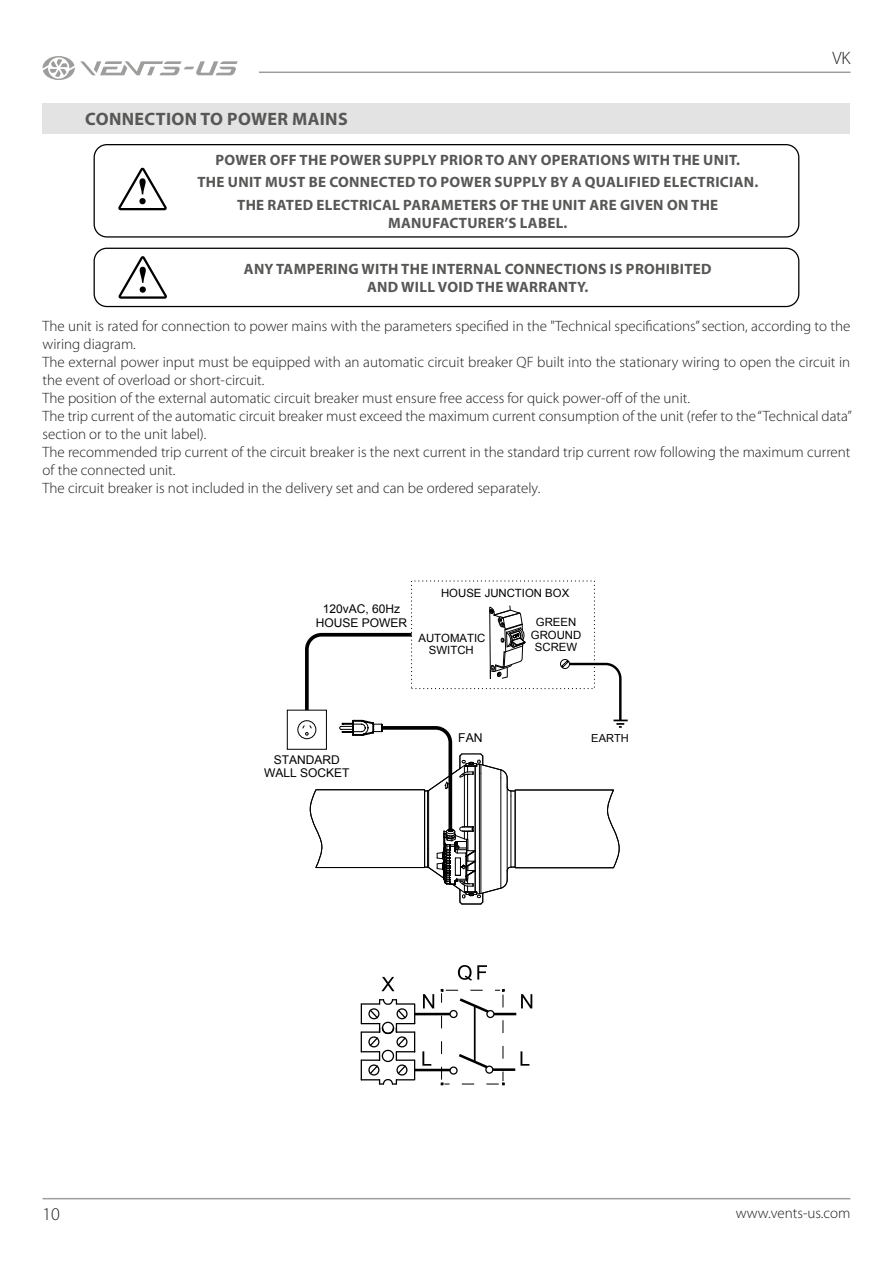
<style>
.page{position:relative;width:893px;height:1263px;background:#fff}
.page>*{position:absolute;margin:0;border:0;box-sizing:border-box;transform-origin:0 0}
.t1{font:700 18px "Myriad Pro";letter-spacing:.02em;color:#575756}
.t2{font:300 18px "Myriad Pro";color:#1d1d1c}
.t3{font:300 15px/18px "Myriad Pro";color:#1d1d1c}
.t4{font:700 15px/22.2px "Myriad Pro";letter-spacing:.02em;color:#575756;text-align:center}
.t5{font:12.15px "Arial";color:#000}
.t6{font:12px/13.4px "Arial";color:#000;text-align:center}
.t7{font:11.4px/12.8px "Arial";color:#000;text-align:center}
.t8{font:11.1px "Arial";color:#000}
</style>
<div class="page">
<hr style="left:43px;top:1198px;width:807px;height:1px;background:#9d9d9c">
<hr style="left:259px;top:72px;width:591px;height:1px;background:#9d9d9c">
<svg style="left:43px;top:56px;width:195px;height:24px"></svg>
<div style="left:43px;top:103px;width:807px;height:31px;background:#e3e3e3"></div>
<div style="left:94px;top:144px;width:705px;height:94px;border:1px solid #000;border-radius:13px"></div>
<svg style="left:118px;top:168px;width:49px;height:42px"></svg>
<div style="left:94px;top:248px;width:705px;height:59px;border:1px solid #000;border-radius:13px"></div>
<svg style="left:118px;top:256px;width:49px;height:43px"></svg>
<div style="left:287px;top:710px;width:40px;height:40px;border:1px solid #000"></div>
<div style="left:297px;top:720px;width:19px;height:19px;border:1px solid #000;border-radius:50%"></div>
<svg style="left:301px;top:605px;width:327px;height:299px"></svg>
<hr style="left:415px;top:1069px;width:35px;height:2px;background:#000">
<hr style="left:493px;top:1068px;width:22px;height:3px;background:#000">
<hr style="left:415px;top:1013px;width:35px;height:2px;background:#000">
<svg style="left:381px;top:977px;width:13px;height:14px"></svg>
<svg style="left:458px;top:965px;width:29px;height:16px"></svg>
<hr style="left:494px;top:1013px;width:22px;height:2px;background:#000">
<svg style="left:361px;top:999px;width:55px;height:86px"></svg>
<svg style="left:520px;top:1051px;width:9px;height:15px"></svg>
<svg style="left:521px;top:994px;width:11px;height:14px"></svg>
<svg style="left:422px;top:989px;width:84px;height:96px"></svg>
<hr style="left:474px;top:1006px;width:2px;height:55px;background:#000">
<p class="t2" style="left:832px;top:48px;width:20px">VK</p>
<p class="t1" style="left:85px;top:108px;width:264px">CONNECTION TO POWER MAINS</p>
<p class="t4" style="left:197px;top:149px;width:562px">POWER OFF THE POWER SUPPLY PRIOR TO ANY OPERATIONS WITH THE UNIT.<br>THE UNIT MUST BE CONNECTED TO POWER SUPPLY BY A QUALIFIED ELECTRICIAN.<br>THE RATED ELECTRICAL PARAMETERS OF THE UNIT ARE GIVEN ON THE</p>
<p class="t4" style="left:388px;top:211px;width:181px">MANUFACTURER’S LABEL.</p>
<p class="t4" style="left:244px;top:259px;width:469px;line-height:18px">ANY TAMPERING WITH THE INTERNAL CONNECTIONS IS PROHIBITED<br>AND WILL VOID THE WARRANTY.</p>
<p class="t3" style="left:43px;top:317px;width:811px">The unit is rated for connection to power mains with the parameters specified in the "Technical specifications” section, according to the wiring diagram.<br>The external power input must be equipped with an automatic circuit breaker QF built into the stationary wiring to open the circuit in the event of overload or short-circuit.<br>The position of the external automatic circuit breaker must ensure free access for quick power-off of the unit.<br>The trip current of the automatic circuit breaker must exceed the maximum current consumption of the unit (refer to the “Technical data” section or to the unit label).<br>The recommended trip current of the circuit breaker is the next current in the standard trip current row following the maximum current of the connected unit.<br>The circuit breaker is not included in the delivery set and can be ordered separately.</p>
<p class="t2" style="left:43px;top:1204px;width:19px">10</p>
<p class="t6" style="left:316px;top:602px;width:93px">120vAC, 60Hz<br>HOUSE POWER</p>
<p class="t7" style="left:441px;top:587px;width:130px">HOUSE JUNCTION BOX</p>
<p class="t7" style="left:418px;top:631px;width:68px">AUTOMATIC<br>SWITCH</p>
<p class="t7" style="left:531px;top:616px;width:52px">GREEN<br>GROUND<br>SCREW</p>
<p class="t6" style="left:264px;top:753px;width:87px">STANDARD<br>WALL SOCKET</p>
<p class="t5" style="left:458px;top:730px;width:26px">FAN</p>
<p class="t8" style="left:591px;top:731px;width:39px">EARTH</p>
<p class="t3" style="left:736px;top:1204px;width:116px">www.vents-us.com</p>
</div>
